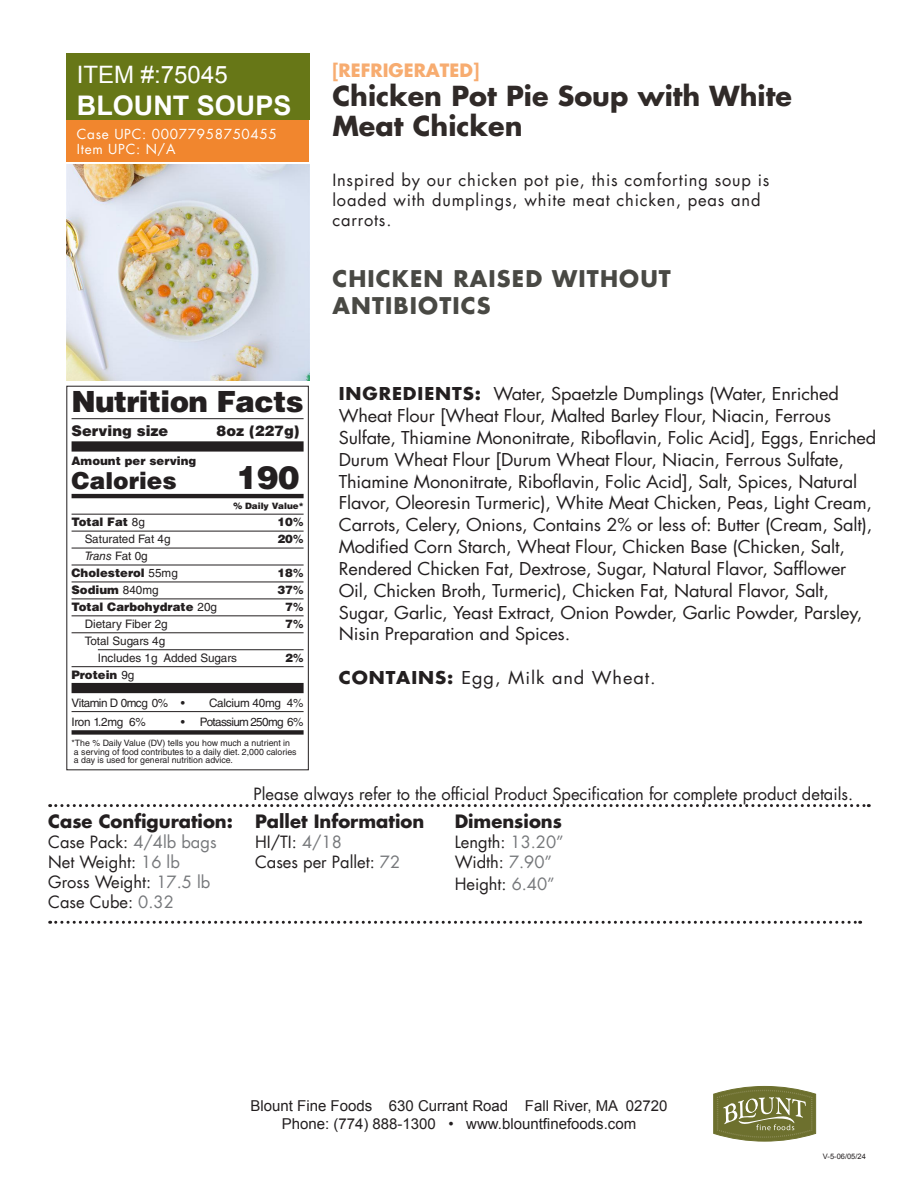
<style>
.page{position:relative;width:918px;height:1188px;background:#fff}
.page>*{position:absolute;margin:0;border:0;box-sizing:border-box;transform-origin:0 0}
.NP_P_3ptRuleBelow{font:900 32.1px "Helvetica LT Std";color:#231f20}
.NP_P_Main_Header{font:900 29.25px "Helvetica LT Std";letter-spacing:-.02em;color:#231f20}
.t1{font:700 27px/30px "Futura";color:#302a28}
.t2{font:700 27px "Arial";color:#fff}
.t3{font:24px "Arial";color:#fff}
.NP_P_3ptRuleBelow-2{font:900 23.4px "Helvetica LT Std";color:#231f20}
.t4{font:700 22.5px/27px "Futura";letter-spacing:.05em;color:#494944}
.t5{font:700 18px "Futura";color:#231f20}
.t6{font:700 18px "Futura";color:#f7ac70}
.t7{font:17.4px/21.9px "Futura";letter-spacing:-.01em;color:#231f20;scale:1.05 1}
.t8{font:17.4px "Futura";letter-spacing:.05em;color:#231f20;scale:1.05 1}
.t9{font:16.5px/19.8px "Futura";color:#231f20}
.t10{font:16.5px/19.8px "Futura";letter-spacing:.05em;color:#231f20}
.t11{font:15px/18px "Arial";color:#231f20;text-align:center}
.t12{font:900 14.55px "Helvetica LT Std";color:#231f20}
.t13{font:13.5px "Futura";letter-spacing:.05em;color:#fff}
.NP_P_mainlabelquarterptRuleabov{font:900 11.7px "Helvetica LT Std";color:#231f20}
.NP_P_indentlabelqtrptrl{font:11.7px "Helvetica LT Std";color:#231f20}
.NP_P_3ptRuleBelow_bottom{font:11.7px "Helvetica LT Std";letter-spacing:-.055em;color:#231f20}
.NP_P_indent_2_qtrptrl{font:11.7px "Helvetica LT Std";color:#231f20}
.NP_P_ruleabove7p{font:900 11.7px "Helvetica LT Std";color:#231f20}
.NP_Rule_Below{font:11.7px "Helvetica LT Std";letter-spacing:-.04em;color:#231f20}
.NP_Rule_Below-2{font:11.7px "Helvetica LT Std";letter-spacing:-.02em;color:#231f20}
.NP_P_indentlabelqtrptrl-2{font:italic 11.7px "Helvetica LT Std";letter-spacing:-.01em;color:#231f20}
.NP_P_Ruleaboveandbelow{font:900 11.7px "Helvetica LT Std";color:#231f20}
.NP_P_indentlabelqtrptrl-3{font:900 11.7px "Helvetica LT Std";color:#231f20}
.NP_P_indent_2_qtrptrl-2{font:900 11.7px "Helvetica LT Std";color:#231f20}
.NP_P_Disclaimer{font:8.7px/8.7px "Helvetica LT Std";color:#231f20}
.NP_P_Flush_Right{font:900 8.7px "Helvetica LT Std";color:#231f20}
.t14{font:7.5px "Arial";color:#231f20}
.s1{font-weight:400}
.s2{font-weight:700}
.s3{font-style:normal}
.s4{color:#76787b}
</style>
<div class="page">
<div style="left:66px;top:54px;width:243px;height:66px;background:#677717"></div>
<img style="left:66px;top:164px;width:243px;height:216px">
<svg style="left:713px;top:1086px;width:103px;height:55px;background:#898c57"></svg>
<div style="left:66px;top:120px;width:243px;height:41px;background:#f1862e"></div>
<svg style="left:50px;top:804px;width:819px;height:3px"></svg>
<svg style="left:50px;top:921px;width:811px;height:3px"></svg>
<hr style="left:72px;top:418px;width:232px;height:1px;background:#231f20">
<div style="left:72px;top:441px;width:232px;height:11px;background:#231f20"></div>
<hr style="left:72px;top:494px;width:232px;height:4px;background:#231f20">
<hr style="left:72px;top:514px;width:232px;height:1px;background:#231f20">
<hr style="left:72px;top:531px;width:232px;height:1px;background:#231f20">
<hr style="left:72px;top:548px;width:232px;height:1px;background:#231f20">
<hr style="left:72px;top:565px;width:232px;height:1px;background:#231f20">
<hr style="left:72px;top:582px;width:232px;height:1px;background:#231f20">
<hr style="left:72px;top:599px;width:232px;height:1px;background:#231f20">
<hr style="left:72px;top:616px;width:232px;height:1px;background:#231f20">
<hr style="left:72px;top:633px;width:232px;height:1px;background:#231f20">
<hr style="left:98px;top:649px;width:206px;height:1px;background:#231f20">
<hr style="left:72px;top:666px;width:232px;height:1px;background:#231f20">
<div style="left:72px;top:683px;width:232px;height:10px;background:#231f20"></div>
<hr style="left:72px;top:711px;width:232px;height:1px;background:#231f20">
<div style="left:72px;top:730px;width:232px;height:5px;background:#231f20"></div>
<div style="left:66px;top:386px;width:243px;height:384px;border:1px solid #231f20"></div>
<p class="t3" style="left:77px;top:59px;width:152px">ITEM #:75045</p>
<p class="t2" style="left:77px;top:87px;width:216px">BLOUNT SOUPS</p>
<p class="t13" style="left:77px;top:124px;width:202px">Case UPC: 00077958750455</p>
<p class="t13" style="left:77px;top:139px;width:100px">Item UPC: N/A</p>
<p class="NP_P_Main_Header" style="left:72px;top:382px;width:234px">Nutrition Facts</p>
<p class="t12" style="left:72px;top:421px;width:98px">Serving size</p>
<p class="t12" style="left:217px;top:421px;width:84px">8oz (227g)</p>
<p class="NP_P_ruleabove7p" style="left:72px;top:453px;width:126px">Amount per serving</p>
<p class="NP_P_3ptRuleBelow-2" style="left:72px;top:465px;width:107px">Calories</p>
<p class="NP_P_3ptRuleBelow" style="left:236px;top:456px;width:65px">190</p>
<p class="NP_P_Flush_Right" style="left:233px;top:500px;width:72px">% Daily Value*</p>
<p class="NP_P_mainlabelquarterptRuleabov" style="left:72px;top:514px;width:75px">Total Fat <span class="s1">8g</span></p>
<p class="NP_P_mainlabelquarterptRuleabov" style="left:278px;top:514px;width:27px">10<span class="s2">%</span></p>
<p class="NP_P_indentlabelqtrptrl" style="left:85px;top:532px;width:87px">Saturated Fat 4g</p>
<p class="NP_P_indentlabelqtrptrl-3" style="left:278px;top:531px;width:27px">20<span class="s2">%</span></p>
<p class="NP_P_indentlabelqtrptrl-2" style="left:85px;top:549px;width:64px">Trans <span class="s3">Fat 0g</span></p>
<p class="NP_P_mainlabelquarterptRuleabov" style="left:72px;top:565px;width:108px">Cholesterol <span class="s1">55mg</span></p>
<p class="NP_P_mainlabelquarterptRuleabov" style="left:278px;top:565px;width:27px">18<span class="s2">%</span></p>
<p class="NP_P_mainlabelquarterptRuleabov" style="left:72px;top:582px;width:89px">Sodium <span class="s1">840mg</span></p>
<p class="NP_P_mainlabelquarterptRuleabov" style="left:278px;top:582px;width:27px">37<span class="s2">%</span></p>
<p class="NP_P_mainlabelquarterptRuleabov" style="left:72px;top:599px;width:147px">Total Carbohydrate <span class="s1">20g</span></p>
<p class="NP_P_mainlabelquarterptRuleabov" style="left:285px;top:599px;width:20px">7<span class="s2">%</span></p>
<p class="NP_P_indentlabelqtrptrl" style="left:85px;top:617px;width:85px">Dietary Fiber 2g</p>
<p class="NP_P_indentlabelqtrptrl-3" style="left:285px;top:616px;width:20px">7<span class="s2">%</span></p>
<p class="NP_P_indentlabelqtrptrl" style="left:85px;top:634px;width:82px">Total Sugars 4g</p>
<p class="NP_P_indent_2_qtrptrl" style="left:98px;top:651px;width:141px">Includes 1g Added Sugars</p>
<p class="NP_P_indent_2_qtrptrl-2" style="left:285px;top:650px;width:20px">2<span class="s2">%</span></p>
<p class="NP_P_Ruleaboveandbelow" style="left:72px;top:667px;width:64px">Protein <span class="s1">9g</span></p>
<p class="NP_Rule_Below" style="left:72px;top:696px;width:115px">Vitamin D 0mcg 0% •</p>
<p class="NP_Rule_Below-2" style="left:209px;top:696px;width:96px">Calcium 40mg 4%</p>
<p class="NP_P_3ptRuleBelow_bottom" style="left:72px;top:715px;width:76px">Iron 1.2mg 6%</p>
<p class="NP_P_3ptRuleBelow_bottom" style="left:181px;top:715px;width:124px">• Potassium 250mg 6%</p>
<p class="NP_P_Disclaimer" style="left:72px;top:738px;width:227px">*The % Daily Value (DV) tells you how much a nutrient in a serving of food contributes to a daily diet. 2,000 calories a day is used for general nutrition advice.</p>
<p class="t6" style="left:332px;top:57px;width:148px">[REFRIGERATED]</p>
<p class="t1" style="left:332px;top:80px;width:461px">Chicken Pot Pie Soup with White<br>Meat Chicken</p>
<p class="t10" style="left:332px;top:170px;width:439px">Inspired by our chicken pot pie, this comforting soup is loaded with dumplings, white meat chicken, peas and carrots.</p>
<p class="t4" style="left:332px;top:264px;width:340px">CHICKEN RAISED WITHOUT<br>ANTIBIOTICS</p>
<p class="t7" style="left:339px;top:383px;width:513px"><span class="s2">INGREDIENTS:</span> Water, Spaetzle Dumplings (Water, Enriched Wheat Flour [Wheat Flour, Malted Barley Flour, Niacin, Ferrous Sulfate, Thiamine Mononitrate, Riboflavin, Folic Acid], Eggs, Enriched Durum Wheat Flour [Durum Wheat Flour, Niacin, Ferrous Sulfate, Thiamine Mononitrate, Riboflavin, Folic Acid], Salt, Spices, Natural Flavor, Oleoresin Turmeric), White Meat Chicken, Peas, Light Cream, Carrots, Celery, Onions, Contains 2% or less of: Butter (Cream, Salt), Modified Corn Starch, Wheat Flour, Chicken Base (Chicken, Salt, Rendered Chicken Fat, Dextrose, Sugar, Natural Flavor, Safflower Oil, Chicken Broth, Turmeric), Chicken Fat, Natural Flavor, Salt, Sugar, Garlic, Yeast Extract, Onion Powder, Garlic Powder, Parsley, Nisin Preparation and Spices.</p>
<p class="t8" style="left:339px;top:666px;width:303px"><span class="s2">CONTAINS:</span> Egg, Milk and Wheat.</p>
<p class="t5" style="left:48px;top:809px;width:186px">Case Configuration:</p>
<p class="t9" style="left:48px;top:832px;width:170px">Case Pack: <span class="s4">4/4lb bags<br></span>Net Weight: <span class="s4">16 lb</span></p>
<p class="t9" style="left:48px;top:872px;width:164px">Gross Weight: <span class="s4">17.5 lb<br></span>Case Cube: <span class="s4">0.32</span></p>
<p class="t9" style="left:254px;top:784px;width:601px">Please always refer to the official Product Specification for complete product details.</p>
<p class="t5" style="left:255px;top:809px;width:171px">Pallet Information</p>
<p class="t9" style="left:255px;top:832px;width:88px">HI/TI: <span class="s4">4/18</span></p>
<p class="t9" style="left:255px;top:852px;width:147px">Cases per Pallet: <span class="s4">72</span></p>
<p class="t5" style="left:455px;top:809px;width:109px">Dimensions</p>
<p class="t9" style="left:455px;top:832px;width:111px">Length: <span class="s4">13.20”</span></p>
<p class="t9" style="left:455px;top:852px;width:99px">Width: <span class="s4">7.90”</span></p>
<p class="t9" style="left:455px;top:873px;width:102px">Height: <span class="s4">6.40”</span></p>
<p class="t11" style="left:251px;top:1097px;width:418px">Blount Fine Foods 630 Currant Road Fall River, MA 02720<br>Phone: (774) 888-1300 • www.blountfinefoods.com</p>
<p class="t14" style="left:823px;top:1151px;width:44px">V-5-06/05/24</p>
</div>
